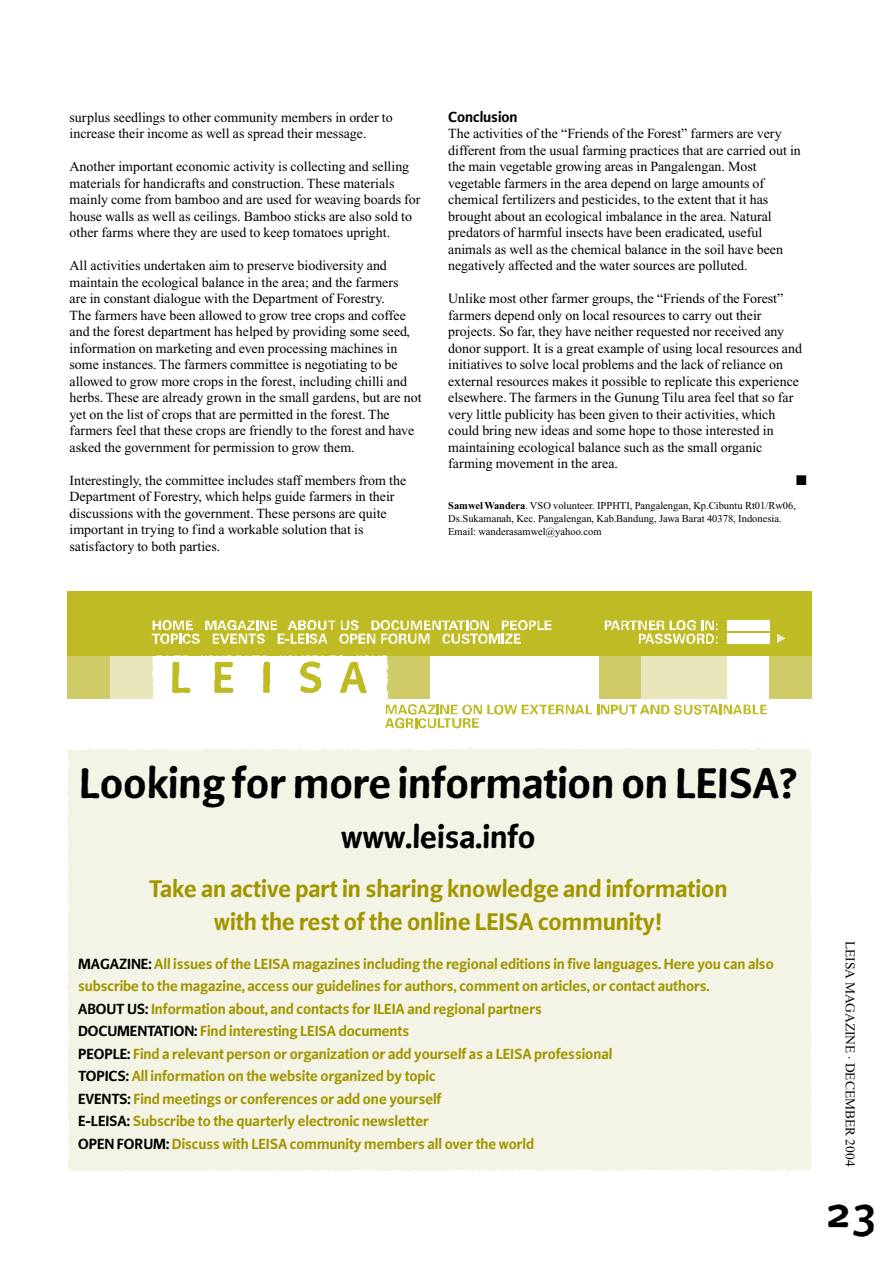
<style>
.page{position:relative;width:893px;height:1263px;background:#fff}
.page>*{position:absolute;margin:0;border:0;box-sizing:border-box;transform-origin:0 0}
.t1{font:48px "Beo Sans Bold R11";color:#000}
.t2{font:36px "Beo Sans Bold R11";color:#000}
.t3{font:27px/33px "Beo Sans Bold R11";color:#a29600;text-align:center}
.t4{font:16.5px/22.5px "Beo Sans Bold R11";color:#a29600}
.t5{font:16.5px "Beo Sans Bold R11";color:#000}
.t6{font:13.95px/16.5px "Times";color:#000}
.t7{font:13.95px "Zapf Dingbats";color:#000}
.t8{font:13.5px "Times";color:#000}
.t9{font:10.5px/12.6px "Times";color:#000}
.s1{font-weight:700}
.s2{color:#000}
</style>
<div class="page">
<div style="left:67px;top:592px;width:744px;height:64px;background:#bebb25"></div>
<svg style="left:152px;top:620px;width:399px;height:24px"></svg>
<svg style="left:604px;top:620px;width:113px;height:24px"></svg>
<div style="left:726px;top:620px;width:43px;height:10px;background:#fff"></div>
<div style="left:726px;top:634px;width:43px;height:10px;background:#fff"></div>
<svg style="left:777px;top:634px;width:8px;height:9px"></svg>
<svg style="left:67px;top:656px;width:745px;height:73px"></svg>
<div style="left:67px;top:748px;width:745px;height:424px;background:#f3f4e5"></div>
<p class="t6" style="left:70px;top:110px;width:325px">surplus seedlings to other community members in order to increase their income as well as spread their message.</p>
<p class="t6" style="left:70px;top:159px;width:352px">Another important economic activity is collecting and selling materials for handicrafts and construction. These materials mainly come from bamboo and are used for weaving boards for house walls as well as ceilings. Bamboo sticks are also sold to other farms where they are used to keep tomatoes upright.</p>
<p class="t6" style="left:70px;top:258px;width:353px">All activities undertaken aim to preserve biodiversity and maintain the ecological balance in the area; and the farmers<br>are in constant dialogue with the Department of Forestry.<br>The farmers have been allowed to grow tree crops and coffee and the forest department has helped by providing some seed, information on marketing and even processing machines in some instances. The farmers committee is negotiating to be allowed to grow more crops in the forest, including chilli and herbs. These are already grown in the small gardens, but are not yet on the list of crops that are permitted in the forest. The farmers feel that these crops are friendly to the forest and have asked the government for permission to grow them.</p>
<p class="t6" style="left:70px;top:473px;width:338px">Interestingly, the committee includes staff members from the Department of Forestry, which helps guide farmers in their discussions with the government. These persons are quite important in trying to find a workable solution that is satisfactory to both parties.</p>
<p class="t5" style="left:448px;top:110px;width:71px">Conclusion</p>
<p class="t6" style="left:448px;top:126px;width:354px">The activities of the “Friends of the Forest” farmers are very different from the usual farming practices that are carried out in the main vegetable growing areas in Pangalengan. Most vegetable farmers in the area depend on large amounts of chemical fertilizers and pesticides, to the extent that it has brought about an ecological imbalance in the area. Natural predators of harmful insects have been eradicated, useful animals as well as the chemical balance in the soil have been negatively affected and the water sources are polluted.</p>
<p class="t6" style="left:448px;top:291px;width:355px">Unlike most other farmer groups, the “Friends of the Forest” farmers depend only on local resources to carry out their projects. So far, they have neither requested nor received any donor support. It is a great example of using local resources and initiatives to solve local problems and the lack of reliance on external resources makes it possible to replicate this experience elsewhere. The farmers in the Gunung Tilu area feel that so far very little publicity has been given to their activities, which could bring new ideas and some hope to those interested in maintaining ecological balance such as the small organic farming movement in the area.</p>
<p class="t7" style="left:796px;top:472px;width:12px">■</p>
<p class="t9" style="left:448px;top:501px;width:349px"><span class="s1">Samwel Wandera</span>. VSO volunteer. IPPHTI, Pangalengan, Kp.Cibuntu Rt01/Rw06,<br>Ds.Sukamanah, Kec. Pangalengan, Kab.Bandung, Jawa Barat 40378, Indonesia.<br>Email: wanderasamwel@yahoo.com</p>
<h1 class="t1" style="left:79px;top:766px;width:719px">Looking for more information on LEISA?</h1>
<h2 class="t2" style="left:341px;top:823px;width:196px">www.leisa.info</h2>
<h3 class="t3" style="left:149px;top:874px;width:580px">Take an active part in sharing knowledge and information with the rest of the online LEISA community!</h3>
<p class="t4" style="left:78px;top:954px;width:697px"><span class="s2">MAGAZINE:</span> All issues of the LEISA magazines including the regional editions in five languages. Here you can also subscribe to the magazine, access our guidelines for authors, comment on articles, or contact authors.<br><span class="s2">ABOUT US:</span> Information about, and contacts for ILEIA and regional partners<br><span class="s2">DOCUMENTATION:</span> Find interesting LEISA documents<br><span class="s2">PEOPLE:</span> Find a relevant person or organization or add yourself as a LEISA professional<br><span class="s2">TOPICS:</span> All information on the website organized by topic<br><span class="s2">EVENTS:</span> Find meetings or conferences or add one yourself<br><span class="s2">E-LEISA:</span> Subscribe to the quarterly electronic newsletter<br><span class="s2">OPEN FORUM:</span> Discuss with LEISA community members all over the world</p>
<p class="t8" style="left:855px;top:941px;width:227px;rotate:90deg">LEISA MAGAZINE . DECEMBER 2004</p>
<h1 class="t1" style="left:824px;top:1195px;width:54px">23</h1>
</div>
